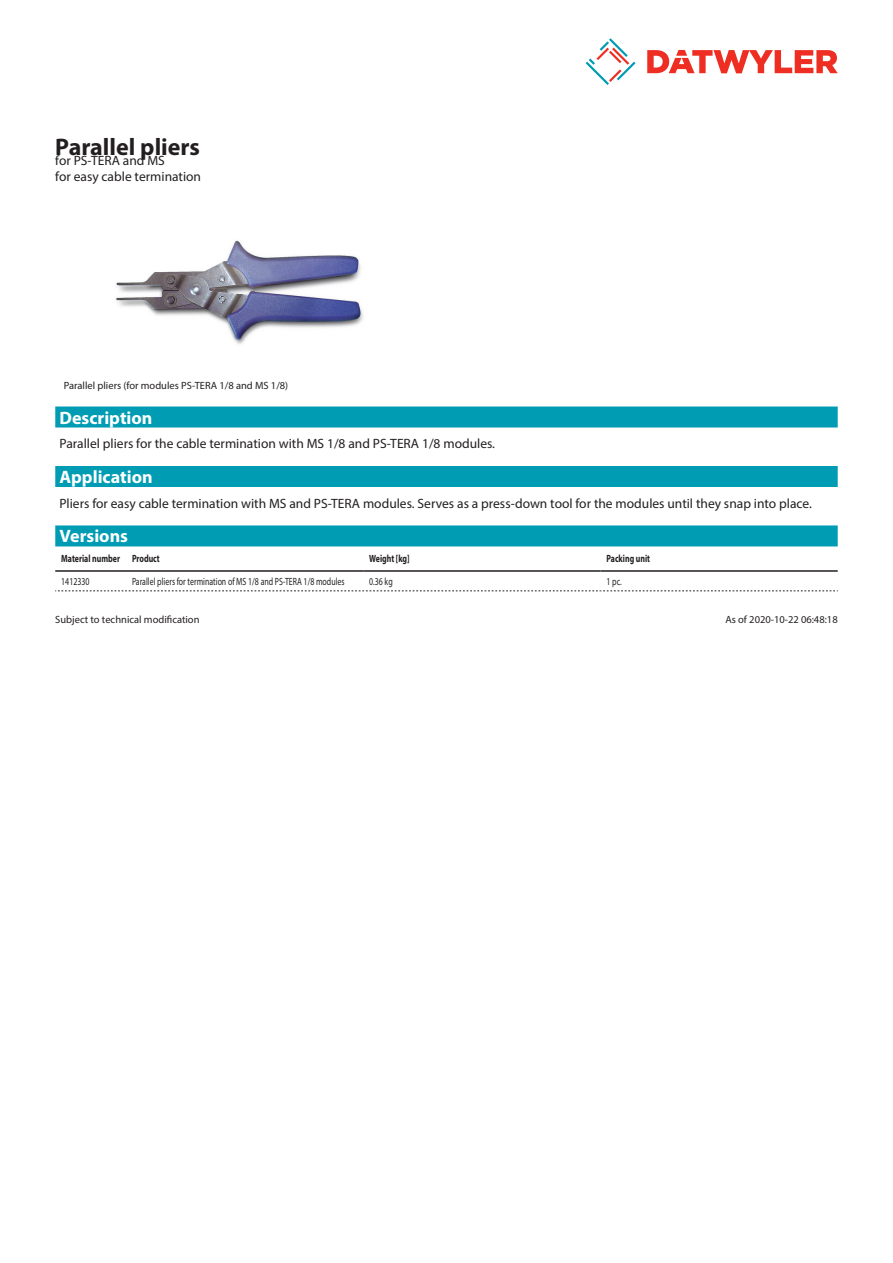
<style>
.page{position:relative;width:893px;height:1263px;background:#fff}
.page>*{position:absolute;margin:0;border:0;box-sizing:border-box;transform-origin:0 0}
.Product_Head{font:700 24px "Myriad Pro";color:#231f20}
.Standard_Head_Proper{font:700 18px "Myriad Pro";color:#fff}
.Standard_text{font:13.5px/16.2px "Myriad Pro";color:#231f20}
.myriadlight{font:10.5px "Myriad Pro";color:#231f20;scale:.75 1}
.Footnote{font:10.5px "Myriad Pro";color:#231f20}
.imagetext{font:10.5px "Myriad Pro";color:#231f20}
.myriadbold{font:700 10.5px "Myriad Pro";color:#231f20;scale:.75 1}
</style>
<div class="page">
<svg style="left:586px;top:38px;width:49px;height:47px"></svg>
<svg style="left:647px;top:50px;width:191px;height:23px"></svg>
<img style="left:116px;top:240px;width:247px;height:105px">
<div style="left:55px;top:525px;width:783px;height:21px;background:#009cb3"></div>
<hr style="left:55px;top:570px;width:71px;height:2px;background:#231f20">
<hr style="left:126px;top:570px;width:237px;height:2px;background:#231f20">
<hr style="left:363px;top:570px;width:237px;height:2px;background:#231f20">
<hr style="left:600px;top:570px;width:238px;height:2px;background:#231f20">
<svg style="left:55px;top:591px;width:783px;height:1px"></svg>
<div style="left:55px;top:406px;width:783px;height:21px;background:#009cb3"></div>
<div style="left:55px;top:466px;width:783px;height:21px;background:#009cb3"></div>
<p class="Product_Head" style="left:55px;top:131px;width:146px">Parallel pliers</p>
<p class="Standard_text" style="left:55px;top:152px;width:147px">for PS-TERA and MS<br>for easy cable termination</p>
<p class="imagetext" style="left:64px;top:379px;width:226px">Parallel pliers (for modules PS-TERA 1/8 and MS 1/8)</p>
<p class="Standard_Head_Proper" style="left:60px;top:406px;width:94px">Description</p>
<p class="Standard_text" style="left:60px;top:435px;width:437px">Parallel pliers for the cable termination with MS 1/8 and PS-TERA 1/8 modules.</p>
<p class="Standard_Head_Proper" style="left:60px;top:465px;width:95px">Application</p>
<p class="Standard_text" style="left:60px;top:495px;width:754px">Pliers for easy cable termination with MS and PS-TERA modules. Serves as a press-down tool for the modules until they snap into place.</p>
<p class="Standard_Head_Proper" style="left:60px;top:525px;width:70px">Versions</p>
<p class="myriadbold" style="left:61px;top:552px;width:80px">Material number</p>
<p class="myriadbold" style="left:132px;top:552px;width:39px">Product</p>
<p class="myriadbold" style="left:369px;top:552px;width:55px">Weight [kg]</p>
<p class="myriadbold" style="left:606px;top:552px;width:60px">Packing unit</p>
<p class="myriadlight" style="left:61px;top:575px;width:39px">1412330</p>
<p class="myriadlight" style="left:132px;top:575px;width:285px">Parallel pliers for termination of MS 1/8 and PS-TERA 1/8 modules</p>
<p class="myriadlight" style="left:369px;top:575px;width:33px">0.36 kg</p>
<p class="myriadlight" style="left:606px;top:575px;width:22px">1 pc.</p>
<p class="Footnote" style="left:55px;top:613px;width:146px">Subject to technical modification</p>
<p class="Footnote" style="left:725px;top:613px;width:114px">As of 2020-10-22 06:48:18</p>
</div>
